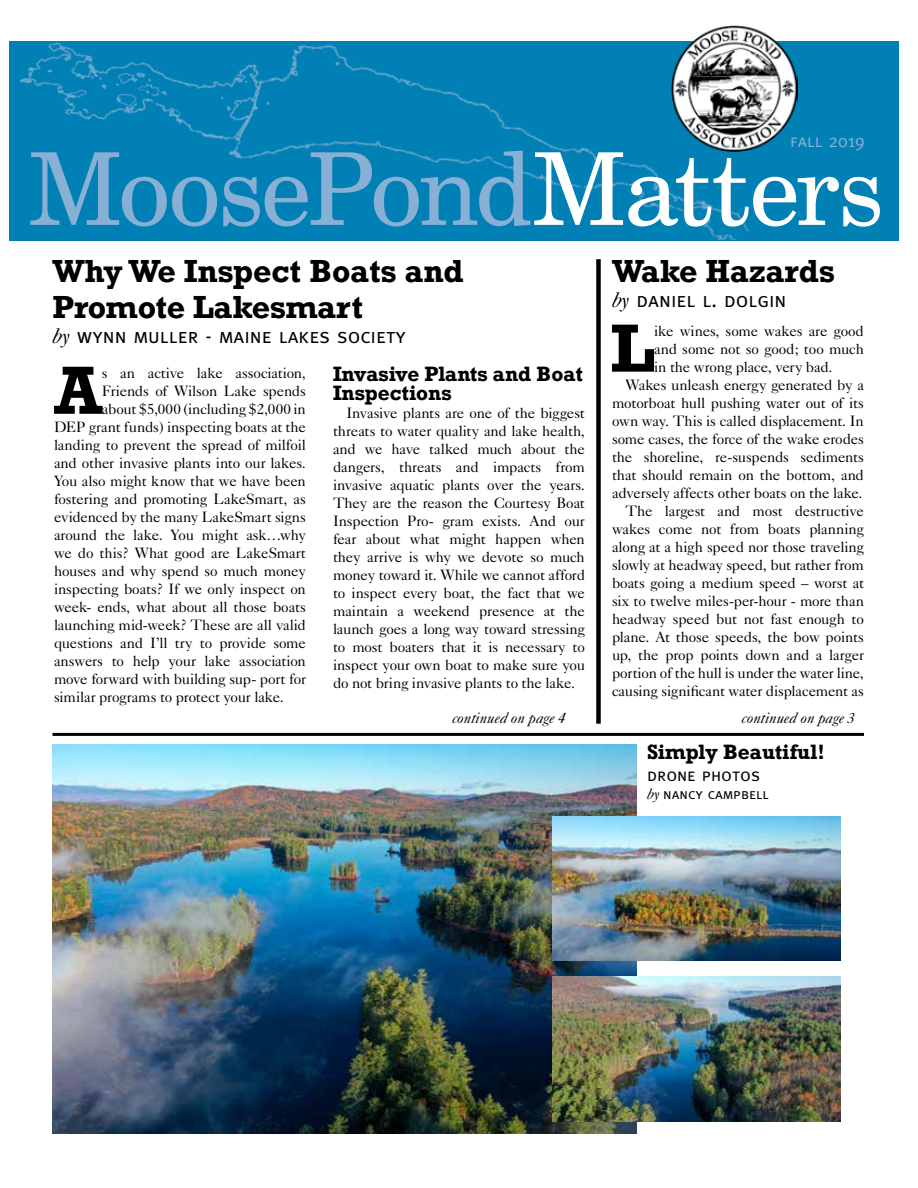
<style>
.page{position:relative;width:918px;height:1188px;background:#fff}
.page>*{position:absolute;margin:0;border:0;box-sizing:border-box;transform-origin:0 0}
.t1{font:100.5px "Century Schoolbook BT";letter-spacing:-.02em;color:#87b0d4}
.t2{font:700 63.9px "Rockwell";color:#000}
.t3{font:700 30px/36px "Rockwell";color:#000}
.t4{font:21px "Meta Caps";color:#000}
.t5{font:700 19.5px/19.5px "Rockwell";color:#000}
.t6{font:18px "Meta Caps";color:#000}
.t7{font:18px "Meta Caps";color:#87b0d4}
.t8{font:15px/18px "Caslon Five Forty";letter-spacing:-.015em;color:#000;text-align:justify}
.t9{font:italic 15px "Caslon Five Forty";color:#000}
.t10{font:15px "Meta Caps";color:#000}
.s1{font-family:"Meta"}
.s2{color:#fff}
.s3{font-family:"Caslon Five Forty";font-style:italic}
</style>
<div class="page">
<div style="left:9px;top:41px;width:890px;height:200px;background:#0080b5"></div>
<img style="left:20px;top:42px;width:729px;height:198px">
<img style="left:671px;top:26px;width:127px;height:126px">
<hr style="left:52px;top:733px;width:812px;height:3px;background:#000">
<img style="left:52px;top:745px;width:584px;height:389px">
<img style="left:553px;top:816px;width:288px;height:145px">
<img style="left:553px;top:976px;width:288px;height:145px">
<div style="left:596px;top:259px;width:5px;height:465px;background:#000"></div>
<p class="t7" style="left:790px;top:131px;width:76px">fall <span class="s1">2019</span></p>
<h1 class="t1" style="left:29px;top:127px;width:855px">MoosePond<span class="s2">Matters</span></h1>
<h3 class="t3" style="left:52px;top:253px;width:413px">Why We Inspect Boats and<br>Promote Lakesmart</h3>
<h3 class="t4" style="left:52px;top:324px;width:355px"><span class="s3">by</span> wynn muller - maine lakes society</h3>
<h3 class="t3" style="left:612px;top:253px;width:224px">Wake Hazards</h3>
<h3 class="t4" style="left:612px;top:288px;width:176px"><span class="s3">by</span> daniel l. dolgin</h3>
<h2 class="t2" style="left:611px;top:307px;width:46px">L</h2>
<p class="t8" style="left:654px;top:321px;width:211px">ike wines, some wakes are good</p>
<p class="t8" style="left:654px;top:339px;width:211px">and some not so good; too much</p>
<p class="t8" style="left:654px;top:357px;width:180px">in the wrong place, very bad.</p>
<p class="t8" style="left:626px;top:375px;width:240px">Wakes unleash energy generated by a</p>
<p class="t8" style="left:612px;top:393px;width:253px">motorboat hull pushing water out of its</p>
<p class="t8" style="left:612px;top:411px;width:253px">own way. This is called displacement. In</p>
<p class="t8" style="left:612px;top:429px;width:254px">some cases, the force of the wake erodes</p>
<p class="t8" style="left:612px;top:447px;width:254px">the shoreline, re-suspends sediments</p>
<p class="t8" style="left:612px;top:465px;width:253px">that should remain on the bottom, and</p>
<p class="t8" style="left:612px;top:483px;width:252px">adversely affects other boats on the lake.</p>
<p class="t8" style="left:626px;top:501px;width:240px">The largest and most destructive</p>
<p class="t8" style="left:612px;top:519px;width:254px">wakes come not from boats planning</p>
<p class="t8" style="left:612px;top:537px;width:253px">along at a high speed nor those traveling</p>
<p class="t8" style="left:612px;top:555px;width:254px">slowly at headway speed, but rather from</p>
<p class="t8" style="left:612px;top:573px;width:254px">boats going a medium speed – worst at</p>
<p class="t8" style="left:612px;top:591px;width:254px">six to twelve miles-per-hour - more than</p>
<p class="t8" style="left:612px;top:609px;width:253px">headway speed but not fast enough to</p>
<p class="t8" style="left:612px;top:627px;width:254px">plane. At those speeds, the bow points</p>
<p class="t8" style="left:612px;top:645px;width:254px">up, the prop points down and a larger</p>
<p class="t8" style="left:612px;top:663px;width:254px">portion of the hull is under the water line,</p>
<p class="t8" style="left:612px;top:681px;width:254px">causing significant water displacement as</p>
<h3 class="t5" style="left:333px;top:364px;width:252px">Invasive Plants and Boat<br>Inspections</h3>
<p class="t8" style="left:333px;top:404px;width:254px;text-indent:14px">Invasive plants are one of the biggest threats to water quality and lake health, and we have talked much about the dangers, threats and impacts from invasive aquatic plants over the years.<br>They are the reason the Courtesy Boat Inspection Pro- gram exists. And our fear about what might happen when they arrive is why we devote so much money toward it. While we cannot afford to inspect every boat, the fact that we maintain a weekend presence at the launch goes a long way toward stressing to most boaters that it is necessary to inspect your own boat to make sure you do not bring invasive plants to the lake.</p>
<p class="t9" style="left:452px;top:709px;width:115px">continued on page 4</p>
<p class="t9" style="left:742px;top:709px;width:115px">continued on page 3</p>
<h2 class="t2" style="left:54px;top:349px;width:50px">A</h2>
<p class="t8" style="left:102px;top:363px;width:206px">s an active lake association,</p>
<p class="t8" style="left:102px;top:381px;width:206px">Friends of Wilson Lake spends</p>
<p class="t8" style="left:102px;top:399px;width:206px">about $5,000 (including $2,000 in</p>
<p class="t8" style="left:54px;top:417px;width:253px">DEP grant funds) inspecting boats at the</p>
<p class="t8" style="left:54px;top:435px;width:253px">landing to prevent the spread of milfoil</p>
<p class="t8" style="left:54px;top:453px;width:253px">and other invasive plants into our lakes.</p>
<p class="t8" style="left:54px;top:471px;width:253px">You also might know that we have been</p>
<p class="t8" style="left:54px;top:489px;width:253px">fostering and promoting LakeSmart, as</p>
<p class="t8" style="left:54px;top:507px;width:253px">evidenced by the many LakeSmart signs</p>
<p class="t8" style="left:54px;top:525px;width:254px">around the lake. You might ask…why</p>
<p class="t8" style="left:54px;top:543px;width:253px">we do this? What good are LakeSmart</p>
<p class="t8" style="left:54px;top:561px;width:254px">houses and why spend so much money</p>
<p class="t8" style="left:54px;top:579px;width:254px">inspecting boats? If we only inspect on</p>
<p class="t8" style="left:54px;top:597px;width:253px">week- ends, what about all those boats</p>
<p class="t8" style="left:54px;top:615px;width:253px">launching mid-week? These are all valid</p>
<p class="t8" style="left:54px;top:633px;width:254px">questions and I’ll try to provide some</p>
<p class="t8" style="left:54px;top:651px;width:253px">answers to help your lake association</p>
<p class="t8" style="left:54px;top:669px;width:254px">move forward with building sup- port for</p>
<p class="t8" style="left:54px;top:687px;width:231px">similar programs to protect your lake.</p>
<h3 class="t5" style="left:647px;top:742px;width:179px">Simply Beautiful!</h3>
<p class="t6" style="left:647px;top:764px;width:115px">drone photos</p>
<p class="t10" style="left:647px;top:785px;width:124px"><span class="s3">by</span> nancy campbell</p>
</div>
